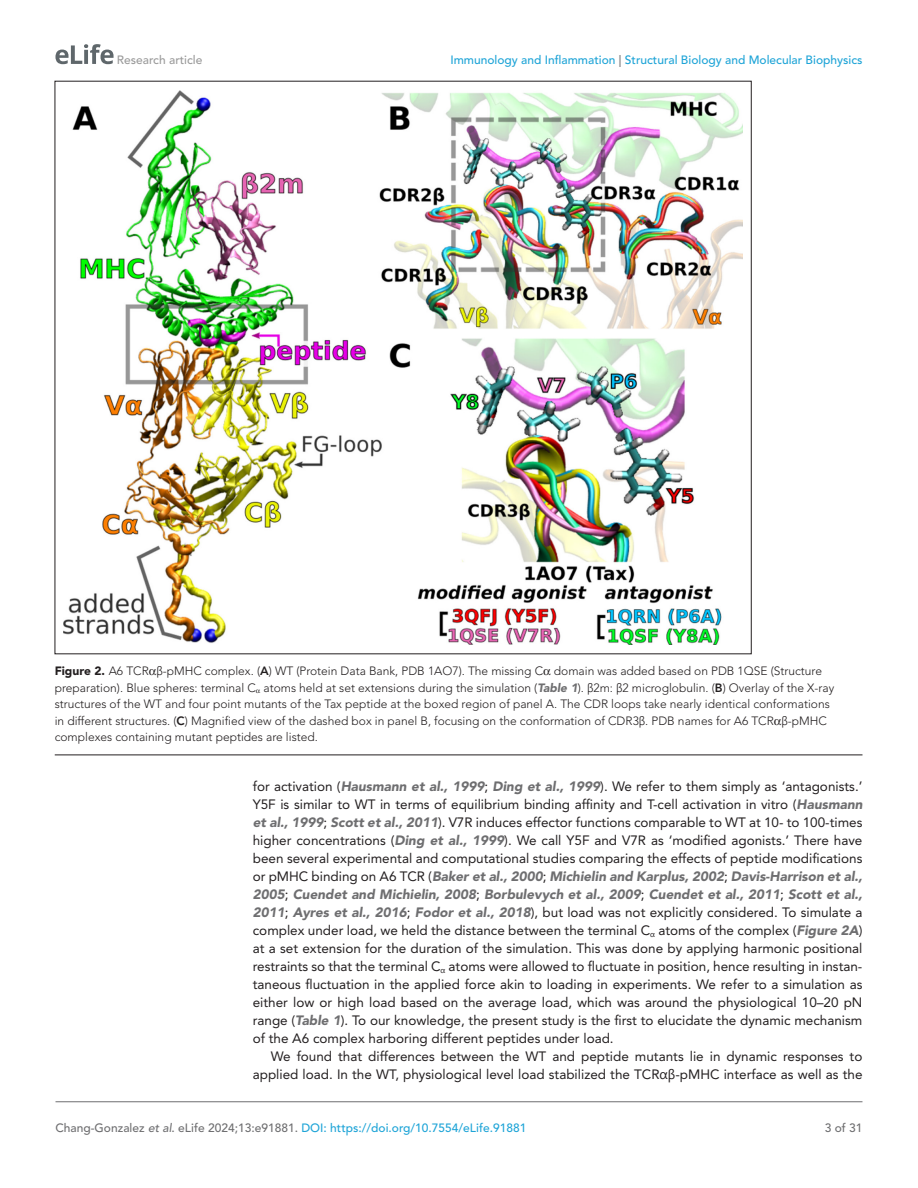
<style>
.page{position:relative;width:918px;height:1188px;background:#fff}
.page>*{position:absolute;margin:0;border:0;box-sizing:border-box;transform-origin:0 0}
.t1{font:13.5px/18px "Avenir LT Std";color:#231f20;text-align:justify}
.t2{font:300 12px/16.5px "Avenir LT Std";color:#231f20}
.t3{font:500 12px "Avenir LT Std";color:#1ea4d7}
.t4{font:500 12px "Avenir LT Std";color:#9a9a9a}
.t5{font:500 12px "Avenir LT Std";color:#6e6e70}
.s1{color:#6e6e70}
.s2{font-weight:900}
.s3{font-family:"Segoe UI"}
.s4{font-weight:800}
.s5{font-weight:900;font-style:italic;color:#6e6e70}
.s6{font-style:italic;color:#6e6e70}
</style>
<div class="page">
<svg style="left:55px;top:44px;width:59px;height:20px"></svg>
<hr style="left:56px;top:1101px;width:806px;height:1px;background:#6e6e70">
<hr style="left:55px;top:755px;width:807px;height:1px;background:#231f20">
<img style="left:64px;top:90px;width:678px;height:555px">
<p class="t4" style="left:117px;top:53px;width:87px">Research article</p>
<p class="t3" style="left:450px;top:53px;width:414px">Immunology and Inflammation <span class="s1">|</span> Structural Biology and Molecular Biophysics</p>
<p class="t2" style="left:55px;top:663px;width:781px"><span class="s2">Figure 2.</span> A6 TCR <span class="s3">β</span>-pMHC complex. (<span class="s4">A</span>) WT (Protein Data Bank, PDB 1AO7). The missing C domain was added based on PDB 1QSE (Structure preparation). Blue spheres: terminal C atoms held at set extensions during the simulation (<span class="s5">Table 1</span>). <span class="s3">β</span>2m: <span class="s3">β</span>2 microglobulin. (<span class="s4">B</span>) Overlay of the X-ray structures of the WT and four point mutants of the Tax peptide at the boxed region of panel A. The CDR loops take nearly identical conformations in different structures. (<span class="s4">C</span>) Magnified view of the dashed box in panel B, focusing on the conformation of CDR3<span class="s3">β</span>. PDB names for A6 TCR <span class="s3">β</span>-pMHC complexes containing mutant peptides are listed.</p>
<p class="t1" style="left:253px;top:778px;width:611px">for activation (<span class="s5">Hausmann et al., 1999</span>; <span class="s5">Ding et al., 1999</span>). We refer to them simply as ‘antagonists.’ Y5F is similar to WT in terms of equilibrium binding affinity and T-cell activation in vitro (<span class="s5">Hausmann et al., 1999</span>; <span class="s5">Scott et al., 2011</span>). V7R induces effector functions comparable to WT at 10- to 100-times higher concentrations (<span class="s5">Ding et al., 1999</span>). We call Y5F and V7R as ‘modified agonists.’ There have been several experimental and computational studies comparing the effects of peptide modifications or pMHC binding on A6 TCR (<span class="s5">Baker et al., 2000</span>; <span class="s5">Michielin and Karplus, 2002</span>; <span class="s5">Davis-Harrison et al., 2005</span>; <span class="s5">Cuendet and Michielin, 2008</span>; <span class="s5">Borbulevych et al., 2009</span>; <span class="s5">Cuendet et al., 2011</span>; <span class="s5">Scott et al., 2011</span>; <span class="s5">Ayres et al., 2016</span>; <span class="s5">Fodor et al., 2018</span>), but load was not explicitly considered. To simulate a complex under load, we held the distance between the terminal C<sub>α</sub> atoms of the complex (<span class="s5">Figure 2A</span>) at a set extension for the duration of the simulation. This was done by applying harmonic positional restraints so that the terminal C<sub>α</sub> atoms were allowed to fluctuate in position, hence resulting in instan&shy;taneous fluctuation in the applied force akin to loading in experiments. We refer to a simulation as either low or high load based on the average load, which was around the physiological 10–20 pN range (<span class="s5">Table 1</span>). To our knowledge, the present study is the first to elucidate the dynamic mechanism of the A6 complex harboring different peptides under load.</p>
<p class="t1" style="left:253px;top:1048px;width:611px;text-align:right">We found that differences between the WT and peptide mutants lie in dynamic responses to applied load. In the WT, physiological level load stabilized the TCR<span class="s3">αβ</span>-pMHC interface as well as the</p>
<p class="t3" style="left:56px;top:1121px;width:472px"><span class="s1">Chang-Gonzalez</span> <span class="s6">et al</span><span class="s1">. eLife 2024;13:e91881.</span> DOI: https://doi.org/10.7554/eLife.91881</p>
<p class="t5" style="left:825px;top:1121px;width:39px">3 of 31</p>
</div>
